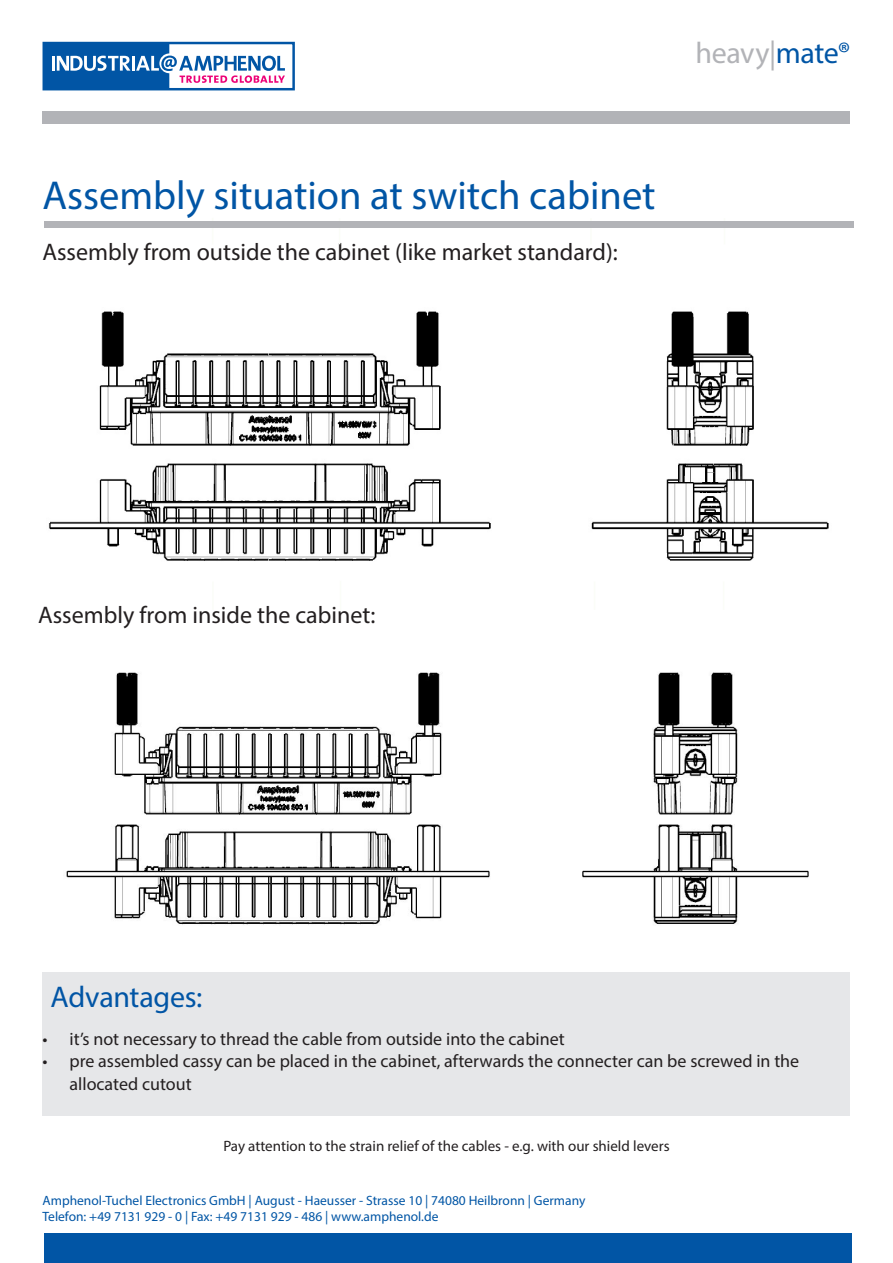
<style>
.page{position:relative;width:893px;height:1263px;background:#fff}
.page>*{position:absolute;margin:0;border:0;box-sizing:border-box;transform-origin:0 0}
.t1{font:40.5px "Myriad Pro";color:#0155a5}
.xxx_mate{font:30px "Myriad Pro";letter-spacing:-.01em;color:#b2b3b7}
.Head_01{font:30px "Myriad Pro";letter-spacing:-.01em;color:#0155a5}
.t2{font:24px "Myriad Pro";color:#231f20}
.t3{font:18px/22.5px "Myriad Pro";color:#231f20}
.t4{font:15px "Myriad Pro";color:#231f20}
.Copy_Bold_Blue{font:13.5px "Myriad Pro";color:#0155a5}
.s1{color:#0155a5}
</style>
<div class="page">
<img style="left:48px;top:311px;width:781px;height:250px">
<div style="left:44px;top:1233px;width:807px;height:30px;background:#0155a5"></div>
<div style="left:43px;top:112px;width:807px;height:12px;background:#b2b3b7"></div>
<div style="left:43px;top:42px;width:252px;height:48px;border:2px solid #0155a5"></div>
<svg style="left:44px;top:43px;width:241px;height:46px"></svg>
<hr style="left:590px;top:218px;width:2px;height:26px;background:#fbfdf8">
<hr style="left:212px;top:581px;width:2px;height:29px;background:#fbfdf8">
<div style="left:43px;top:972px;width:807px;height:143px;background:#e6e7e9"></div>
<img style="left:66px;top:672px;width:743px;height:253px">
<div style="left:504px;top:664px;width:61px;height:267px;background:#fff"></div>
<div style="left:45px;top:221px;width:809px;height:7px;background:#b2b3b7"></div>
<p class="xxx_mate" style="left:695px;top:35px;width:157px">heavy|<span class="s1">mate®</span></p>
<p class="t1" style="left:43px;top:170px;width:615px">Assembly situation at switch cabinet</p>
<p class="t2" style="left:43px;top:237px;width:577px">Assembly from outside the cabinet (like market standard):</p>
<p class="t2" style="left:38px;top:600px;width:339px">Assembly from inside the cabinet:</p>
<p class="Head_01" style="left:51px;top:978px;width:153px">Advantages:</p>
<p class="t3" style="left:43px;top:1027px;width:524px">• it’s not necessary to thread the cable from outside into the cabinet</p>
<p class="t3" style="left:70px;top:1050px;width:731px;text-indent:-27px">• pre assembled cassy can be placed in the cabinet, afterwards the connecter can be screwed in the allocated cutout</p>
<p class="t4" style="left:223px;top:1136px;width:448px">Pay attention to the strain relief of the cables - e.g. with our shield levers</p>
<p class="Copy_Bold_Blue" style="left:43px;top:1192px;width:544px">Amphenol-Tuchel Electronics GmbH | August - Haeusser - Strasse 10 | 74080 Heilbronn | Germany</p>
<p class="Copy_Bold_Blue" style="left:43px;top:1208px;width:397px">Telefon: +49 7131 929 - 0 | Fax: +49 7131 929 - 486 | www.amphenol.de</p>
</div>
